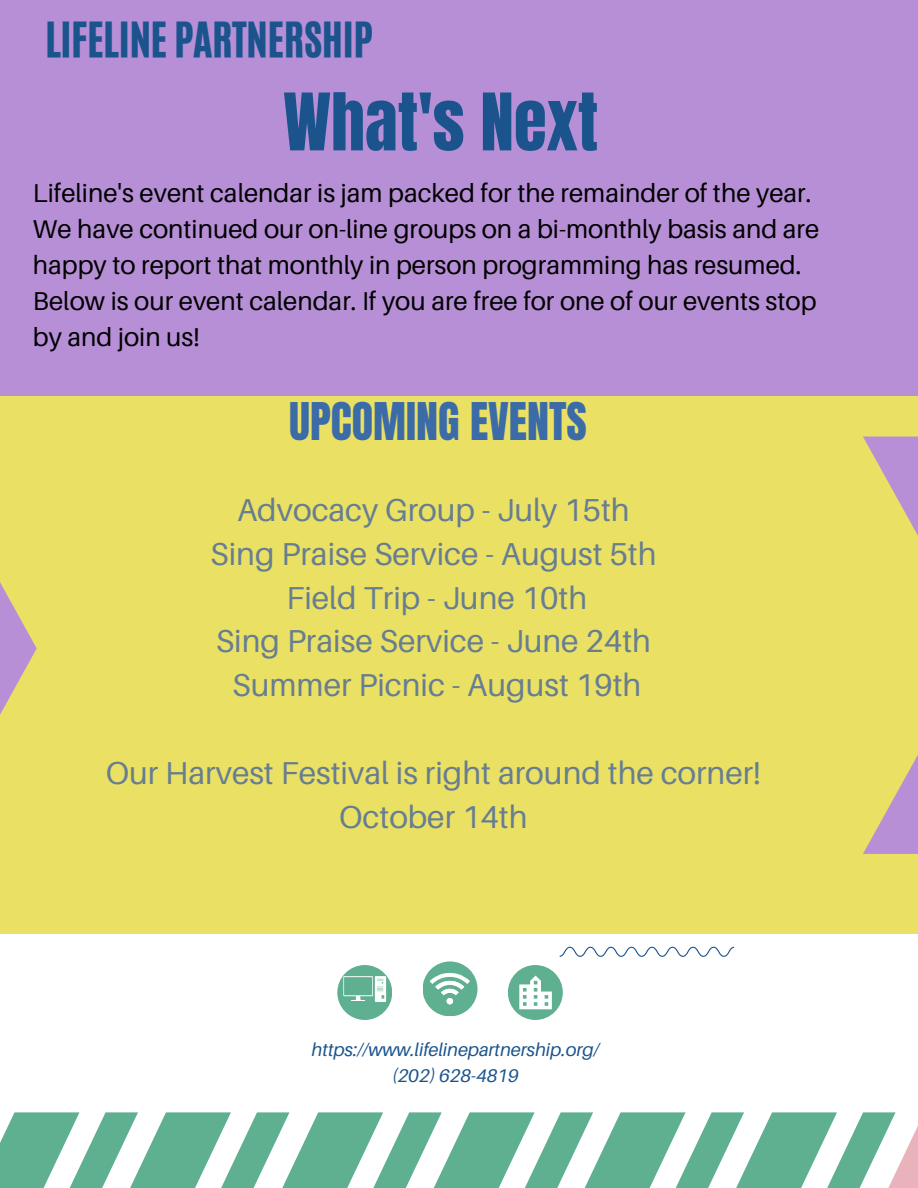
<style>
.page{position:relative;width:918px;height:1188px;background:#fff}
.page>*{position:absolute;margin:0;border:0;box-sizing:border-box;transform-origin:0 0}
.t1{font:67.35px "Anton";color:#1b548d}
.t2{font:44.1px "Anton";color:#3c6ca8}
.t3{font:40.65px "CA Generated";color:#1b548d}
.t4{font:31.65px "Aileron";color:#677d92}
.t5{font:25.8px/36px "Aileron";color:#000}
.t6{font:italic 18.3px "Aileron";color:#1b548d}
</style>
<div class="page">
<div style="left:0;top:396px;width:918px;height:538px;background:#eae164"></div>
<div style="left:0;top:0;width:918px;height:396px;background:#b78fd6"></div>
<div style="left:423px;top:961px;width:55px;height:55px;background:#5eb090;border-radius:50%"></div>
<svg style="left:430px;top:973px;width:40px;height:31px"></svg>
<div style="left:508px;top:965px;width:55px;height:55px;background:#5eb090;border-radius:50%"></div>
<svg style="left:519px;top:976px;width:33px;height:33px"></svg>
<div style="left:337px;top:965px;width:55px;height:55px;background:#5eb090;border-radius:50%"></div>
<svg style="left:343px;top:976px;width:43px;height:26px"></svg>
<svg style="left:0;top:582px;width:37px;height:133px"></svg>
<svg style="left:863px;top:437px;width:55px;height:417px"></svg>
<svg style="left:0;top:1112px;width:918px;height:76px"></svg>
<svg style="left:560px;top:947px;width:174px;height:10px"></svg>
<p class="t3" style="left:45px;top:10px;width:329px">LIFELINE PARTNERSHIP</p>
<p class="t1" style="left:283px;top:74px;width:317px">What's Next</p>
<p class="t5" style="left:33px;top:175px;width:788px">Lifeline's event calendar is jam packed for the remainder of the year.<br>We have continued our on-line groups on a bi-monthly basis and are happy to report that monthly in person programming has resumed.<br>Below is our event calendar. If you are free for one of our events stop by and join us!</p>
<p class="t2" style="left:289px;top:390px;width:299px">UPCOMING EVENTS</p>
<p class="t4" style="left:237px;top:490px;width:394px">Advocacy Group - July 15th</p>
<p class="t4" style="left:210px;top:534px;width:448px">Sing Praise Service - August 5th</p>
<p class="t4" style="left:286px;top:578px;width:302px">Field Trip - June 10th</p>
<p class="t4" style="left:216px;top:622px;width:437px">Sing Praise Service - June 24th</p>
<p class="t4" style="left:232px;top:666px;width:411px">Summer Picnic - August 19th</p>
<p class="t4" style="left:106px;top:753px;width:657px">Our Harvest Festival is right around the corner!</p>
<p class="t4" style="left:339px;top:797px;width:190px">October 14th</p>
<p class="t6" style="left:312px;top:1039px;width:289px">https://www.lifelinepartnership.org/</p>
<p class="t6" style="left:392px;top:1064px;width:128px">(202) 628-4819</p>
</div>
